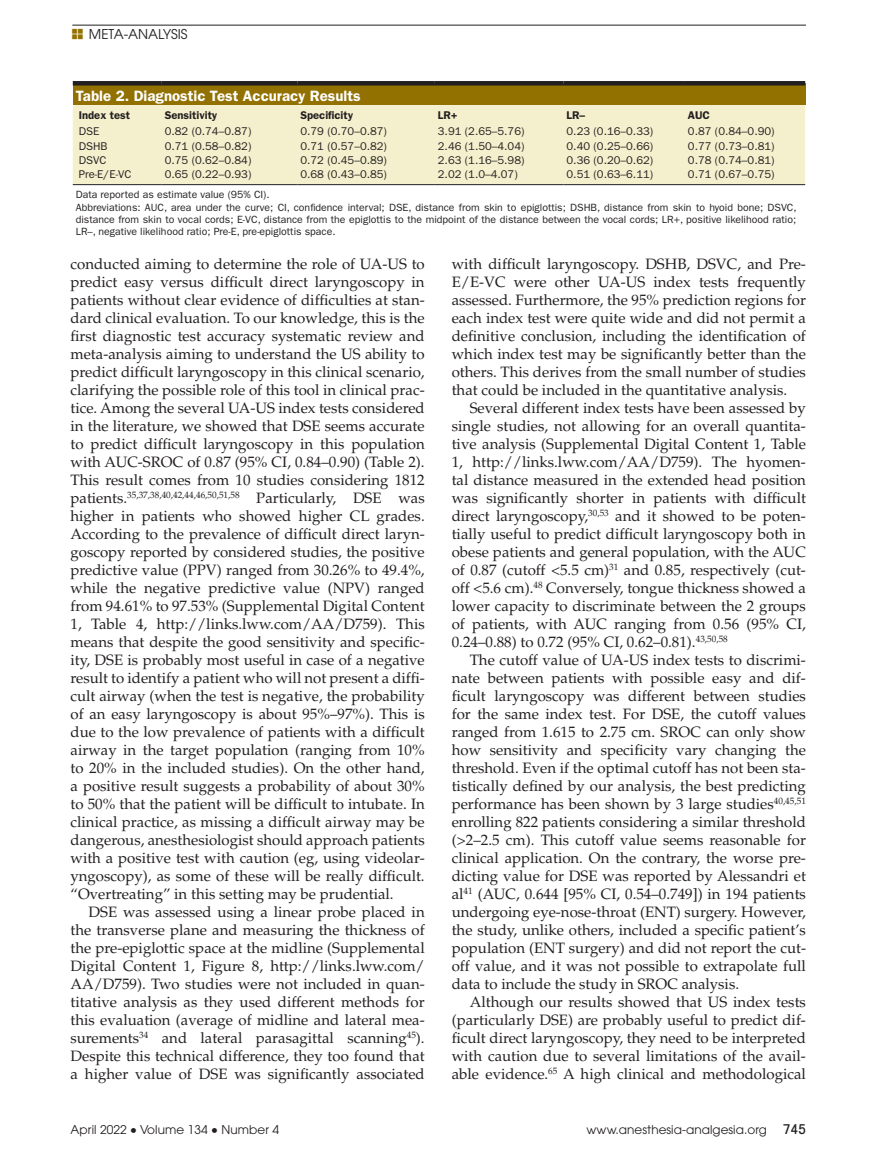
<style>
.page{position:relative;width:878px;height:1175px;background:#fff}
.page>*{position:absolute;margin:0;border:0;box-sizing:border-box;transform-origin:0 0}
.t1{font:15px/18px "Palatino LT Std";color:#231f20;text-align:justify}
.t2{font:600 15px "ITC Franklin Gothic Std";color:#fff}
.t3{font:13.5px "Avant Garde";color:#231f20}
.t4{font:12px "Avant Garde";letter-spacing:.005em;color:#231f20}
.t5{font:11.25px "ITC Franklin Gothic Std";color:#231f20}
.t6{font:600 11.25px "ITC Franklin Gothic Std";color:#231f20}
.t7{font:10.5px/13.5px "ITC Franklin Gothic Std";color:#231f20}
.t8{font:9.15px "Palatino LT Std";color:#231f20}
.s1{font-size:15px}
.s2{font-family:"Gandhari Unicode";font-size:18.75px}
.s3{font-weight:500;font-stretch:condensed;font-size:13.5px}
</style>
<div class="page">
<hr style="left:72px;top:25px;width:733px;height:1px;background:#231f20">
<div style="left:73px;top:83px;width:732px;height:22px;background:#927100"></div>
<div style="left:73px;top:105px;width:732px;height:79px;background:#f4f0cd"></div>
<div style="left:73px;top:81px;width:89px;height:5px;background:#231f20"></div>
<div style="left:162px;top:81px;width:135px;height:5px;background:#231f20"></div>
<div style="left:297px;top:81px;width:138px;height:5px;background:#231f20"></div>
<div style="left:435px;top:81px;width:128px;height:5px;background:#231f20"></div>
<div style="left:563px;top:81px;width:122px;height:5px;background:#231f20"></div>
<div style="left:685px;top:81px;width:120px;height:5px;background:#231f20"></div>
<hr style="left:73px;top:184px;width:89px;height:1px;background:#231f20">
<hr style="left:162px;top:184px;width:135px;height:1px;background:#231f20">
<hr style="left:297px;top:184px;width:138px;height:1px;background:#231f20">
<hr style="left:435px;top:184px;width:128px;height:1px;background:#231f20">
<hr style="left:563px;top:184px;width:122px;height:1px;background:#231f20">
<hr style="left:685px;top:184px;width:120px;height:1px;background:#231f20">
<p class="t3" style="left:89px;top:26px;width:100px">Meta-Analysis</p>
<p class="t2" style="left:76px;top:87px;width:286px">Table 2. Diagnostic Test Accuracy Results</p>
<p class="t6" style="left:79px;top:108px;width:53px">Index test</p>
<p class="t6" style="left:165px;top:108px;width:54px">Sensitivity</p>
<p class="t6" style="left:300px;top:108px;width:54px">Specificity</p>
<p class="t6" style="left:438px;top:108px;width:21px">LR+</p>
<p class="t6" style="left:566px;top:108px;width:20px">LR–</p>
<p class="t6" style="left:688px;top:108px;width:24px">AUC</p>
<p class="t5" style="left:79px;top:125px;width:22px">DSE</p>
<p class="t5" style="left:165px;top:125px;width:88px">0.82 (0.74–0.87)</p>
<p class="t5" style="left:300px;top:125px;width:88px">0.79 (0.70–0.87)</p>
<p class="t5" style="left:438px;top:125px;width:88px">3.91 (2.65–5.76)</p>
<p class="t5" style="left:566px;top:125px;width:88px">0.23 (0.16–0.33)</p>
<p class="t5" style="left:688px;top:125px;width:88px">0.87 (0.84–0.90)</p>
<p class="t5" style="left:79px;top:139px;width:30px">DSHB</p>
<p class="t5" style="left:165px;top:139px;width:88px">0.71 (0.58–0.82)</p>
<p class="t5" style="left:300px;top:139px;width:88px">0.71 (0.57–0.82)</p>
<p class="t5" style="left:438px;top:139px;width:88px">2.46 (1.50–4.04)</p>
<p class="t5" style="left:566px;top:139px;width:88px">0.40 (0.25–0.66)</p>
<p class="t5" style="left:688px;top:139px;width:88px">0.77 (0.73–0.81)</p>
<p class="t5" style="left:79px;top:154px;width:29px">DSVC</p>
<p class="t5" style="left:165px;top:154px;width:88px">0.75 (0.62–0.84)</p>
<p class="t5" style="left:300px;top:154px;width:88px">0.72 (0.45–0.89)</p>
<p class="t5" style="left:438px;top:154px;width:88px">2.63 (1.16–5.98)</p>
<p class="t5" style="left:566px;top:154px;width:88px">0.36 (0.20–0.62)</p>
<p class="t5" style="left:688px;top:154px;width:88px">0.78 (0.74–0.81)</p>
<p class="t5" style="left:79px;top:168px;width:54px">Pre-E/E-VC</p>
<p class="t5" style="left:165px;top:168px;width:88px">0.65 (0.22–0.93)</p>
<p class="t5" style="left:300px;top:168px;width:88px">0.68 (0.43–0.85)</p>
<p class="t5" style="left:438px;top:168px;width:81px">2.02 (1.0–4.07)</p>
<p class="t5" style="left:566px;top:168px;width:88px">0.51 (0.63–6.11)</p>
<p class="t5" style="left:688px;top:168px;width:88px">0.71 (0.67–0.75)</p>
<p class="t7" style="left:76px;top:188px;width:722px">Data reported as estimate value (95% CI).<br>Abbreviations: AUC, area under the curve; CI, confidence interval; DSE, distance from skin to epiglottis; DSHB, distance from skin to hyoid bone; DSVC,</p>
<p class="t7" style="left:76px;top:214px;width:721px;line-height:12px">distance from skin to vocal cords; E-VC, distance from the epiglottis to the midpoint of the distance between the vocal cords; LR+, positive likelihood ratio;<br>LR–, negative likelihood ratio; Pre-E, pre-epiglottis space.</p>
<p class="t1" style="left:70px;top:255px;width:356px">conducted aiming to determine the role of UA-US to predict easy versus difficult direct laryngoscopy in patients without clear evidence of difficulties at stan&shy;dard clinical evaluation. To our knowledge, this is the first diagnostic test accuracy systematic review and meta-analysis aiming to understand the US ability to predict difficult laryngoscopy in this clinical scenario, clarifying the possible role of this tool in clinical prac&shy;tice. Among the several UA-US index tests considered in the literature, we showed that DSE seems accurate to predict difficult laryngoscopy in this population with AUC-SROC of 0.87 (95% CI, 0.84–0.90) (Table 2).<br>This result comes from 10 studies considering 1812</p>
<p class="t8" style="left:70px;top:489px;width:355px"><span class="s1">patients.</span>35,37,38,40,42,44,46,50,51,58 <span class="s1">Particularly, DSE was</span></p>
<p class="t1" style="left:70px;top:507px;width:356px">higher in patients who showed higher CL grades.<br>According to the prevalence of difficult direct laryn&shy;goscopy reported by considered studies, the positive predictive value (PPV) ranged from 30.26% to 49.4%, while the negative predictive value (NPV) ranged from 94.61% to 97.53% (Supplemental Digital Content 1, Table 4, http://links.lww.com/AA/D759). This means that despite the good sensitivity and specific&shy;ity, DSE is probably most useful in case of a negative result to identify a patient who will not present a diffi&shy;cult airway (when the test is negative, the probability of an easy laryngoscopy is about 95%–97%). This is due to the low prevalence of patients with a difficult airway in the target population (ranging from 10% to 20% in the included studies). On the other hand, a positive result suggests a probability of about 30% to 50% that the patient will be difficult to intubate. In clinical practice, as missing a difficult airway may be dangerous, anesthesiologist should approach patients with a positive test with caution (eg, using videolar&shy;yngoscopy), as some of these will be really difficult. “Overtreating” in this setting may be prudential.</p>
<p class="t1" style="left:70px;top:903px;width:356px;text-indent:18px">DSE was assessed using a linear probe placed in the transverse plane and measuring the thickness of the pre-epiglottic space at the midline (Supplemental Digital Content 1, Figure 8, http://links.lww.com/ AA/D759). Two studies were not included in quan&shy;titative analysis as they used different methods for this evaluation (average of midline and lateral mea&shy;surements<sup>34</sup> and lateral parasagittal scanning<sup>45</sup>).<br>Despite this technical difference, they too found that a higher value of DSE was significantly associated</p>
<p class="t1" style="left:452px;top:255px;width:356px">with difficult laryngoscopy. DSHB, DSVC, and Pre-E/E-VC were other UA-US index tests frequently assessed. Furthermore, the 95% prediction regions for each index test were quite wide and did not permit a definitive conclusion, including the identification of which index test may be significantly better than the others. This derives from the small number of studies that could be included in the quantitative analysis.</p>
<p class="t1" style="left:451px;top:399px;width:356px;text-indent:18px">Several different index tests have been assessed by single studies, not allowing for an overall quantita&shy;tive analysis (Supplemental Digital Content 1, Table 1, http://links.lww.com/AA/D759). The hyomen&shy;tal distance measured in the extended head position was significantly shorter in patients with difficult direct laryngoscopy,<sup>30,53</sup> and it showed to be poten&shy;tially useful to predict difficult laryngoscopy both in obese patients and general population, with the AUC of 0.87 (cutoff &lt;5.5 cm)<sup>31</sup> and 0.85, respectively (cut&shy;off &lt;5.6 cm).<sup>48</sup> Conversely, tongue thickness showed a lower capacity to discriminate between the 2 groups of patients, with AUC ranging from 0.56 (95% CI, 0.24–0.88) to 0.72 (95% CI, 0.62–0.81).<sup>43,50,58</sup></p>
<p class="t1" style="left:452px;top:651px;width:356px;text-indent:18px">The cutoff value of UA-US index tests to discrimi&shy;nate between patients with possible easy and dif&shy;ficult laryngoscopy was different between studies for the same index test. For DSE, the cutoff values ranged from 1.615 to 2.75 cm. SROC can only show how sensitivity and specificity vary changing the threshold. Even if the optimal cutoff has not been sta&shy;tistically defined by our analysis, the best predicting performance has been shown by 3 large studies<sup>40,45,51 </sup>enrolling 822 patients considering a similar threshold (&gt;2–2.5 cm). This cutoff value seems reasonable for clinical application. On the contrary, the worse pre&shy;dicting value for DSE was reported by Alessandri et al<sup>41</sup> (AUC, 0.644 [95% CI, 0.54–0.749]) in 194 patients undergoing eye-nose-throat (ENT) surgery. However, the study, unlike others, included a specific patient’s population (ENT surgery) and did not report the cut&shy;off value, and it was not possible to extrapolate full data to include the study in SROC analysis.</p>
<p class="t1" style="left:452px;top:993px;width:356px;text-indent:18px">Although our results showed that US index tests (particularly DSE) are probably useful to predict dif&shy;ficult direct laryngoscopy, they need to be interpreted with caution due to several limitations of the avail&shy;able evidence.<sup>65</sup> A high clinical and methodological</p>
<p class="t4" style="left:70px;top:1123px;width:210px">April 2022 <span class="s2">•</span> Volume 134 <span class="s2">•</span> Number 4</p>
<p class="t4" style="left:586px;top:1123px;width:221px">www.anesthesia-analgesia.org <span class="s3">745</span></p>
</div>
